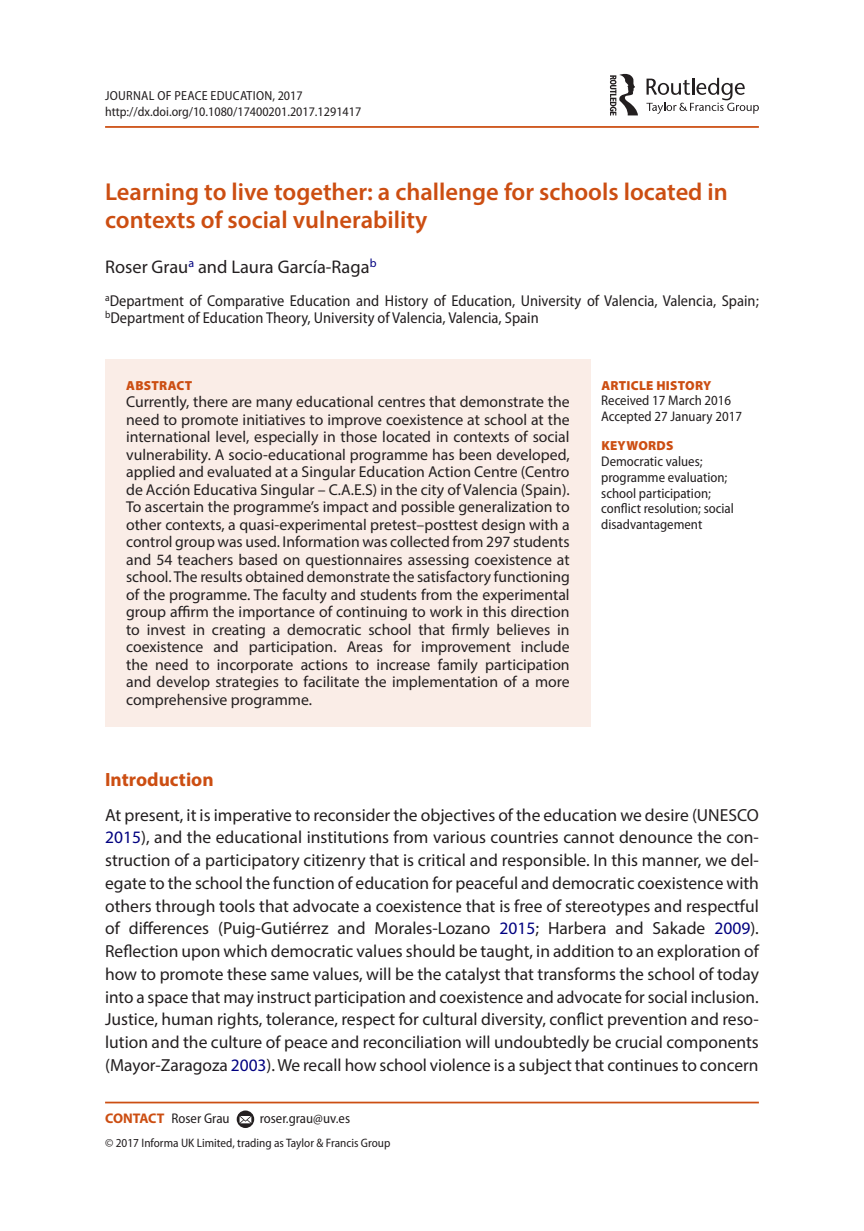
<style>
.page{position:relative;width:864px;height:1231px;background:#fff}
.page>*{position:absolute;margin:0;border:0;box-sizing:border-box;transform-origin:0 0}
.t1{font:600 24.5px/28px "Myriad Pro";color:#cc4e12}
.t2{font:700 19.25px "Myriad Pro";color:#cc4e12}
.t3{font:18.38px "Myriad Pro";color:#231f20}
.t4{font:17.5px/22.8px "Myriad Pro";color:#231f20;text-align:justify}
.t5{font:15.75px/17.5px "Myriad Pro";color:#231f20;text-align:justify}
.t6{font:semi-condensed 15.75px/17.5px "Myriad Pro";color:#231f20}
.t7{font:semi-condensed 14px/15.8px "Myriad Pro";color:#231f20}
.t8{font:semi-condensed 13.12px/15.8px "Myriad Pro";color:#231f20}
.t9{font:900 13.12px "Myriad Pro";letter-spacing:.02em;color:#cc4e12}
.t10{font:semi-condensed 12.25px "Myriad Pro";color:#231f20}
.s1{color:#000080}
.s2{font-weight:700;font-stretch:normal;color:#cc4e12}
</style>
<div class="page">
<hr style="left:105px;top:126px;width:653px;height:2px;background:#cc4e12">
<div style="left:105px;top:359px;width:485px;height:367px;background:#faede7"></div>
<hr style="left:105px;top:1101px;width:653px;height:2px;background:#cc4e12">
<svg style="left:236px;top:1110px;width:18px;height:17px"></svg>
<svg style="left:239px;top:1115px;width:12px;height:8px"></svg>
<svg style="left:646px;top:78px;width:112px;height:36px"></svg>
<svg style="left:610px;top:74px;width:27px;height:42px"></svg>
<p class="t8" style="left:105px;top:88px;width:257px">Journal of Peace Education, 2017 http://dx.doi.org/10.1080/17400201.2017.1291417</p>
<h1 class="t1" style="left:105px;top:177px;width:624px">Learning to live together: a challenge for schools located in contexts of social vulnerability</h1>
<p class="t3" style="left:105px;top:256px;width:273px">Roser Grau<sup>a</sup> and Laura García-Raga<sup>b</sup></p>
<p class="t6" style="left:105px;top:292px;width:655px"><sup>a</sup>Department of Comparative Education and History of Education, University of Valencia, Valencia, Spain; <sup>b</sup>Department of Education Theory, University of Valencia, Valencia, Spain</p>
<p class="t9" style="left:126px;top:378px;width:68px">ABSTRACT</p>
<p class="t5" style="left:126px;top:393px;width:445px">Currently, there are many educational centres that demonstrate the need to promote initiatives to improve coexistence at school at the international level, especially in those located in contexts of social vulnerability. A socio-educational programme has been developed, applied and evaluated at a Singular Education Action Centre (Centro de Acción Educativa Singular – C.A.E.S) in the city of Valencia (Spain).<br>To ascertain the programme’s impact and possible generalization to other contexts, a quasi-experimental pretest–posttest design with a control group was used. Information was collected from 297 students and 54 teachers based on questionnaires assessing coexistence at school. The results obtained demonstrate the satisfactory functioning of the programme. The faculty and students from the experimental group affirm the importance of continuing to work in this direction to invest in creating a democratic school that firmly believes in coexistence and participation. Areas for improvement include the need to incorporate actions to increase family participation and develop strategies to facilitate the implementation of a more comprehensive programme.</p>
<p class="t9" style="left:601px;top:378px;width:111px">ARTICLE HISTORY</p>
<p class="t7" style="left:601px;top:393px;width:142px">Received 17 March 2016<br>Accepted 27 January 2017</p>
<p class="t9" style="left:601px;top:438px;width:74px">KEYWORDS</p>
<p class="t7" style="left:601px;top:454px;width:134px">Democratic values; programme evaluation; school participation; conflict resolution; social disadvantagement</p>
<p class="t2" style="left:105px;top:767px;width:110px">Introduction</p>
<p class="t4" style="left:105px;top:803px;width:655px">At present, it is imperative to reconsider the objectives of the education we desire (UNESCO <span class="s1">2015</span>), and the educational institutions from various countries cannot denounce the con&shy;struction of a participatory citizenry that is critical and responsible. In this manner, we del&shy;egate to the school the function of education for peaceful and democratic coexistence with others through tools that advocate a coexistence that is free of stereotypes and respectful of differences (Puig-Gutiérrez and Morales-Lozano <span class="s1">2015</span>; Harbera and Sakade <span class="s1">2009</span>).<br>Reflection upon which democratic values should be taught, in addition to an exploration of how to promote these same values, will be the catalyst that transforms the school of today into a space that may instruct participation and coexistence and advocate for social inclusion.<br>Justice, human rights, tolerance, respect for cultural diversity, conflict prevention and reso&shy;lution and the culture of peace and reconciliation will undoubtedly be crucial components (Mayor-Zaragoza <span class="s1">2003</span>). We recall how school violence is a subject that continues to concern</p>
<p class="t7" style="left:105px;top:1110px;width:126px"><span class="s2">CONTACT</span> Roser Grau</p>
<p class="t7" style="left:259px;top:1110px;width:92px">roser.grau@uv.es</p>
<p class="t10" style="left:105px;top:1135px;width:286px">© 2017 Informa UK Limited, trading as Taylor &amp; Francis Group</p>
</div>
